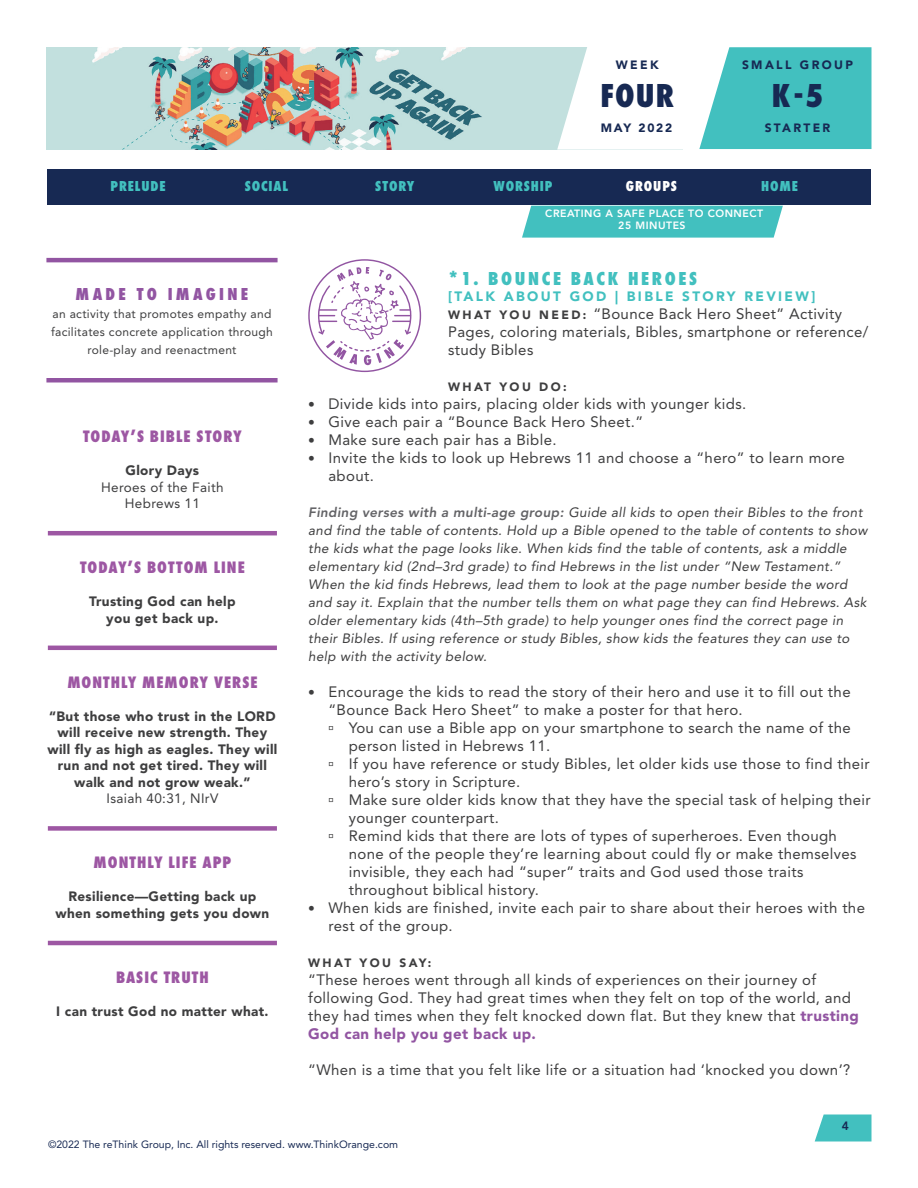
<style>
.page{position:relative;width:918px;height:1188px;background:#fff}
.page>*{position:absolute;margin:0;border:0;box-sizing:border-box;transform-origin:0 0}
.t1{font:800 34.5px "Futura PT Cond";color:#172953}
.Paragraph_Style_1{font:800 19.5px "Futura PT Cond";letter-spacing:.135em;color:#42c0bf}
.t2{font:800 18px "Futura PT Cond";letter-spacing:.185em;color:#9255a2}
.t3{font:800 17.25px "Futura PT Cond";letter-spacing:.06em;color:#9d57a3}
.Paragraph_Style_1-2{font:15px/18px "Avenir LT Std";letter-spacing:.025em;color:#3e3e3f}
.t4{font:800 15px "Futura PT Cond";letter-spacing:.06em;color:#42c0bf}
.t5{font:800 15px "Futura PT Cond";letter-spacing:.06em;color:#fff}
.Paragraph_Style_1-3{font:italic 13.5px/18px "Avenir LT Std";letter-spacing:.025em;color:#3e3e3f}
.t6{font:900 13.5px/16.5px "Avenir LT Std";letter-spacing:.025em;color:#3e3e3f;text-align:center}
.t7{font:13.5px/16.5px "Avenir LT Std";letter-spacing:.025em;color:#3e3e3f;text-align:center}
.Paragraph_Style_1-4{font:900 13.5px "Avenir LT Std";letter-spacing:.175em;color:#42c0bf}
.t8{font:12px/18px "Avenir LT Std";letter-spacing:.025em;color:#3e3e3f;text-align:center}
.t9{font:900 12px "Avenir LT Std";letter-spacing:.2em;color:#172953}
.Paragraph_Style_1-5{font:900 12px "Avenir LT Std";letter-spacing:.2em;color:#3e3e3f}
.t10{font:800 12px "Avenir LT Std";color:#172953}
.t11{font:10.5px "Avenir LT Std";color:#172953}
.t12{font:800 10.5px/12px "Avenir LT Std";letter-spacing:.05em;color:#fff;text-align:center}
.s1{font-weight:900;font-size:12px}
.s2{font-family:"Avenir";font-size:13.5px}
.s3{font-weight:800;color:#636366}
.s4{font-weight:900;color:#9255a2}
</style>
<div class="page">
<img style="left:46px;top:47px;width:511px;height:102px">
<svg style="left:557px;top:47px;width:315px;height:103px"></svg>
<svg style="left:815px;top:1114px;width:57px;height:28px;background:#57c7c6"></svg>
<hr style="left:48px;top:531px;width:229px;height:4px;background:#9d57a3">
<hr style="left:48px;top:646px;width:229px;height:4px;background:#9d57a3">
<div style="left:48px;top:826px;width:229px;height:5px;background:#9d57a3"></div>
<hr style="left:48px;top:941px;width:229px;height:4px;background:#9d57a3">
<div style="left:522px;top:206px;width:261px;height:32px;background:#42c0bf"></div>
<div style="left:47px;top:170px;width:824px;height:36px;background:#172953"></div>
<hr style="left:46px;top:378px;width:232px;height:4px;background:#9255a2">
<hr style="left:46px;top:258px;width:232px;height:4px;background:#9255a2">
<svg style="left:308px;top:259px;width:113px;height:113px"></svg>
<p class="t9" style="left:616px;top:58px;width:44px">WEEK</p>
<p class="t9" style="left:742px;top:58px;width:113px">SMALL GROUP</p>
<h1 class="t1" style="left:600px;top:75px;width:75px">FOUR</h1>
<h1 class="t1" style="left:772px;top:75px;width:53px">K-5</h1>
<p class="t9" style="left:765px;top:121px;width:67px">STARTER</p>
<p class="t9" style="left:601px;top:121px;width:73px">MAY 2022</p>
<p class="t4" style="left:111px;top:177px;width:57px">PRELUDE</p>
<p class="t4" style="left:245px;top:177px;width:45px">SOCIAL</p>
<p class="t4" style="left:375px;top:177px;width:41px">STORY</p>
<p class="t4" style="left:494px;top:177px;width:60px">WORSHIP</p>
<p class="t5" style="left:626px;top:177px;width:53px">GROUPS</p>
<p class="t4" style="left:761px;top:177px;width:38px">HOME</p>
<p class="t2" style="left:76px;top:284px;width:174px">MADE TO IMAGINE</p>
<p class="t8" style="left:51px;top:305px;width:223px">an activity that promotes empathy and facilitates concrete application through role-play and reenactment</p>
<p class="t3" style="left:83px;top:426px;width:160px">TODAY’S BIBLE STORY</p>
<p class="t6" style="left:126px;top:462px;width:75px">Glory Days</p>
<p class="t7" style="left:101px;top:479px;width:124px">Heroes of the Faith<br>Hebrews 11</p>
<p class="t3" style="left:80px;top:557px;width:166px">TODAY’S BOTTOM LINE</p>
<p class="t6" style="left:89px;top:593px;width:148px">Trusting God can help you get back up.</p>
<p class="t3" style="left:67px;top:672px;width:192px">MONTHLY MEMORY VERSE</p>
<p class="t6" style="left:47px;top:708px;width:231px">“But those who trust in the LORD will receive new strength. They will fly as high as eagles. They will run and not get tired. They will walk and not grow weak.”</p>
<p class="t7" style="left:107px;top:791px;width:113px">Isaiah 40:31, NIrV</p>
<p class="t3" style="left:94px;top:853px;width:139px">MONTHLY LIFE APP</p>
<p class="t6" style="left:56px;top:888px;width:215px">Resilience—Getting back up when something gets you down</p>
<p class="t3" style="left:116px;top:967px;width:94px">BASIC TRUTH</p>
<p class="t6" style="left:56px;top:1003px;width:214px">I can trust God no matter what.</p>
<p class="t12" style="left:545px;top:207px;width:219px">CREATING A SAFE PLACE TO CONNECT<br>25 MINUTES</p>
<p class="Paragraph_Style_1" style="left:448px;top:267px;width:250px">*1. BOUNCE BACK HEROES</p>
<p class="Paragraph_Style_1-4" style="left:448px;top:289px;width:369px">[TALK ABOUT GOD | BIBLE STORY REVIEW]</p>
<p class="Paragraph_Style_1-2" style="left:448px;top:305px;width:422px"><span class="s1">W H AT Y O U N E E D :</span> “Bounce Back Hero Sheet” Activity<br>Pages, coloring materials, Bibles, smartphone or reference/ study Bibles</p>
<p class="Paragraph_Style_1-5" style="left:448px;top:380px;width:120px">WHAT YOU DO:</p>
<p class="Paragraph_Style_1-2" style="left:308px;top:395px;width:440px"><span class="s2">•</span> Divide kids into pairs, placing older kids with younger kids.</p>
<p class="Paragraph_Style_1-2" style="left:308px;top:413px;width:337px"><span class="s2">•</span> Give each pair a “Bounce Back Hero Sheet.”</p>
<p class="Paragraph_Style_1-2" style="left:308px;top:431px;width:250px"><span class="s2">•</span> Make sure each pair has a Bible.</p>
<p class="Paragraph_Style_1-2" style="left:328px;top:449px;width:518px;text-indent:-20px"><span class="s2">•</span> Invite the kids to look up Hebrews 11 and choose a “hero” to learn more about.</p>
<p class="Paragraph_Style_1-3" style="left:308px;top:504px;width:561px"><span class="s3">Finding verses with a multi-age group:</span> Guide all kids to open their Bibles to the front and find the table of contents. Hold up a Bible opened to the table of contents to show the kids what the page looks like. When kids find the table of contents, ask a middle elementary kid (2nd–3rd grade) to find Hebrews in the list under “New Testament.” When the kid finds Hebrews, lead them to look at the page number beside the word and say it. Explain that the number tells them on what page they can find Hebrews. Ask older elementary kids (4th–5th grade) to help younger ones find the correct page in their Bibles. If using reference or study Bibles, show kids the features they can use to help with the activity below.</p>
<p class="Paragraph_Style_1-2" style="left:328px;top:683px;width:524px;text-indent:-20px"><span class="s2">•</span> Encourage the kids to read the story of their hero and use it to fill out the “Bounce Back Hero Sheet” to make a poster for that hero.</p>
<p class="Paragraph_Style_1-2" style="left:349px;top:719px;width:504px">You can use a Bible app on your smartphone to search the name of the person listed in Hebrews 11.</p>
<p class="Paragraph_Style_1-2" style="left:349px;top:755px;width:523px">If you have reference or study Bibles, let older kids use those to find their hero’s story in Scripture.</p>
<p class="Paragraph_Style_1-2" style="left:349px;top:791px;width:523px">Make sure older kids know that they have the special task of helping their younger counterpart.</p>
<p class="Paragraph_Style_1-2" style="left:349px;top:827px;width:509px">Remind kids that there are lots of types of superheroes. Even though none of the people they’re learning about could fly or make themselves invisible, they each had “super” traits and God used those traits throughout biblical history.</p>
<p class="Paragraph_Style_1-2" style="left:328px;top:899px;width:538px;text-indent:-20px"><span class="s2">•</span> When kids are finished, invite each pair to share about their heroes with the rest of the group.</p>
<p class="Paragraph_Style_1-5" style="left:308px;top:956px;width:125px">WHAT YOU SAY:</p>
<p class="Paragraph_Style_1-2" style="left:308px;top:971px;width:552px">“These heroes went through all kinds of experiences on their journey of following God. They had great times when they felt on top of the world, and they had times when they felt knocked down flat. But they knew that <span class="s4">trusting God can help you get back up.</span></p>
<p class="Paragraph_Style_1-2" style="left:308px;top:1061px;width:544px">“When is a time that you felt like life or a situation had ‘knocked you down’?</p>
<p class="t10" style="left:842px;top:1118px;width:9px">4</p>
<p class="t11" style="left:48px;top:1138px;width:352px">©2022 The reThink Group, Inc. All rights reserved. www.ThinkOrange.com</p>
</div>
